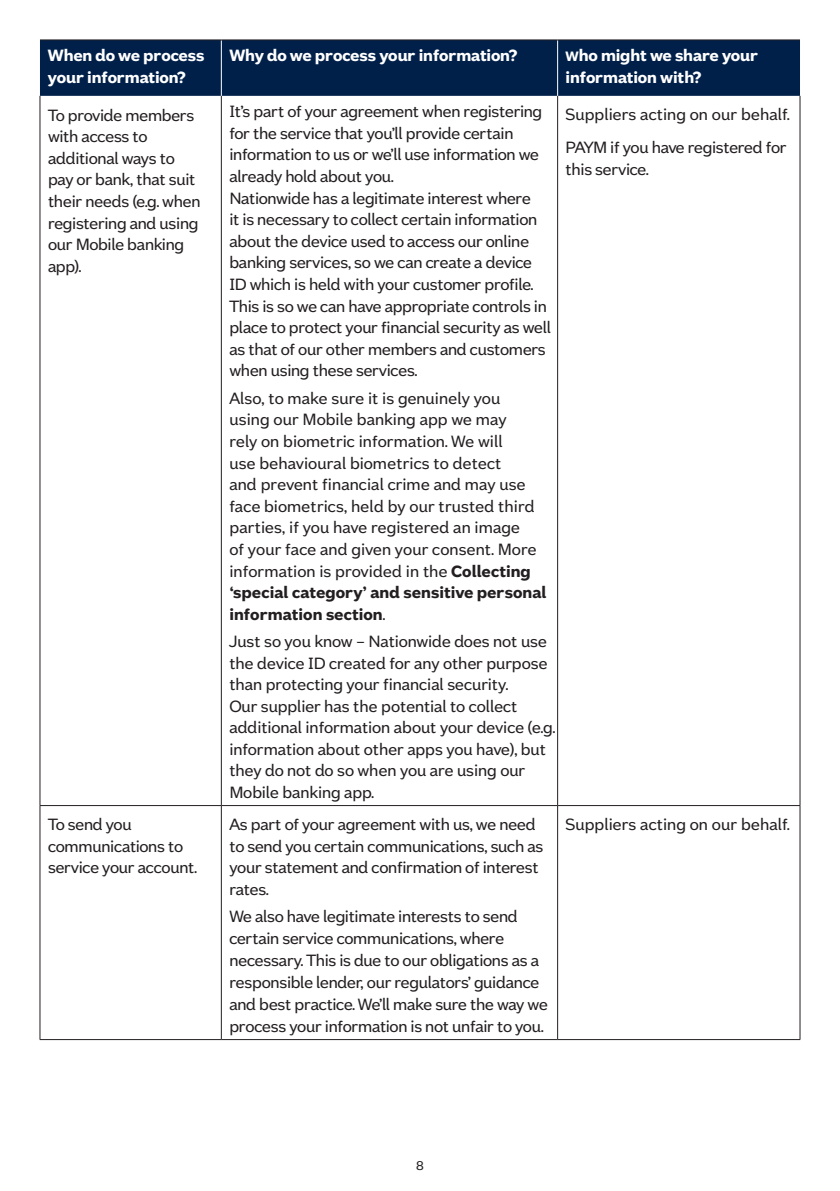
<style>
.page{position:relative;width:840px;height:1191px;background:#fff}
.page>*{position:absolute;margin:0;border:0;box-sizing:border-box;transform-origin:0 0}
.t1{font:18px/21.6px "Nationwide Founders";letter-spacing:-.02em;color:#231f20}
.t2{font:18px/21.6px "Nationwide Founders";color:#231f20}
.t3{font:700 18px/21.6px "Nationwide Founders";letter-spacing:-.01em;color:#fff}
.t4{font:14px "Nationwide Founders";color:#231f20}
.s1{font-size:15px}
.s2{font-weight:700}
</style>
<div class="page">
<div style="left:40px;top:41px;width:759px;height:55px;background:#00204a"></div>
<hr style="left:40px;top:96px;width:1px;height:709px;background:#231f20">
<hr style="left:221px;top:96px;width:1px;height:709px;background:#231f20">
<hr style="left:557px;top:96px;width:1px;height:709px;background:#231f20">
<hr style="left:799px;top:96px;width:1px;height:709px;background:#231f20">
<hr style="left:40px;top:805px;width:181px;height:1px;background:#231f20">
<hr style="left:40px;top:806px;width:1px;height:233px;background:#231f20">
<hr style="left:221px;top:805px;width:336px;height:1px;background:#231f20">
<hr style="left:221px;top:806px;width:1px;height:233px;background:#231f20">
<hr style="left:557px;top:805px;width:242px;height:1px;background:#231f20">
<hr style="left:557px;top:806px;width:1px;height:233px;background:#231f20">
<hr style="left:799px;top:806px;width:1px;height:233px;background:#231f20">
<hr style="left:40px;top:1039px;width:181px;height:1px;background:#231f20">
<hr style="left:221px;top:1039px;width:336px;height:1px;background:#231f20">
<hr style="left:557px;top:1039px;width:242px;height:1px;background:#231f20">
<hr style="left:221px;top:40px;width:1px;height:56px;background:#fff">
<hr style="left:557px;top:40px;width:1px;height:56px;background:#fff">
<hr style="left:40px;top:40px;width:181px;height:1px;background:#231f20">
<hr style="left:221px;top:40px;width:336px;height:1px;background:#231f20">
<hr style="left:557px;top:40px;width:242px;height:1px;background:#231f20">
<p class="t3" style="left:48px;top:44px;width:158px">When do we process your information?</p>
<p class="t3" style="left:229px;top:44px;width:289px">Why do we process your information?</p>
<p class="t3" style="left:565px;top:44px;width:194px"><span class="s1">W</span>ho might we share your information with?</p>
<p class="t1" style="left:48px;top:104px;width:154px">To provide members with access to additional ways to pay or bank, that suit their needs (e.g. when registering and using our Mobile banking app).</p>
<p class="t1" style="left:229px;top:100px;width:323px">It’s part of your agreement when registering for the service that you’ll provide certain information to us or we’ll use information we already hold about you.<br>Nationwide has a legitimate interest where<br>it is necessary to collect certain information about the device used to access our online banking services, so we can create a device ID which is held with your customer profile.<br>This is so we can have appropriate controls in place to protect your financial security as well as that of our other members and customers when using these services.</p>
<p class="t2" style="left:229px;top:387px;width:318px">Also, to make sure it is genuinely you<br>using our Mobile banking app we may<br>rely on biometric information. We will<br>use behavioural biometrics to detect<br>and prevent financial crime and may use face biometrics, held by our trusted third parties, if you have registered an image<br>of your face and given your consent. More information is provided in the <span class="s2">Collecting ‘special category’ and sensitive personal information section</span>.</p>
<p class="t1" style="left:229px;top:630px;width:327px">Just so you know – Nationwide does not use the device ID created for any other purpose than protecting your financial security.<br>Our supplier has the potential to collect additional information about your device (e.g. information about other apps you have), but they do not do so when you are using our Mobile banking app.</p>
<p class="t1" style="left:565px;top:98px;width:225px;line-height:33px">Suppliers acting on our behalf.<br>PAYM if you have registered for</p>
<p class="t1" style="left:565px;top:158px;width:84px">this service.</p>
<p class="t1" style="left:48px;top:813px;width:150px">To send you communications to service your account.</p>
<p class="t1" style="left:229px;top:813px;width:315px">As part of your agreement with us, we need to send you certain communications, such as your statement and confirmation of interest rates.</p>
<p class="t1" style="left:229px;top:905px;width:320px">We also have legitimate interests to send certain service communications, where necessary. This is due to our obligations as a responsible lender, our regulators’ guidance and best practice. We’ll make sure the way we process your information is not unfair to you.</p>
<p class="t2" style="left:565px;top:813px;width:225px">Suppliers acting on our behalf.</p>
<p class="t4" style="left:416px;top:1158px;width:9px">8</p>
</div>
